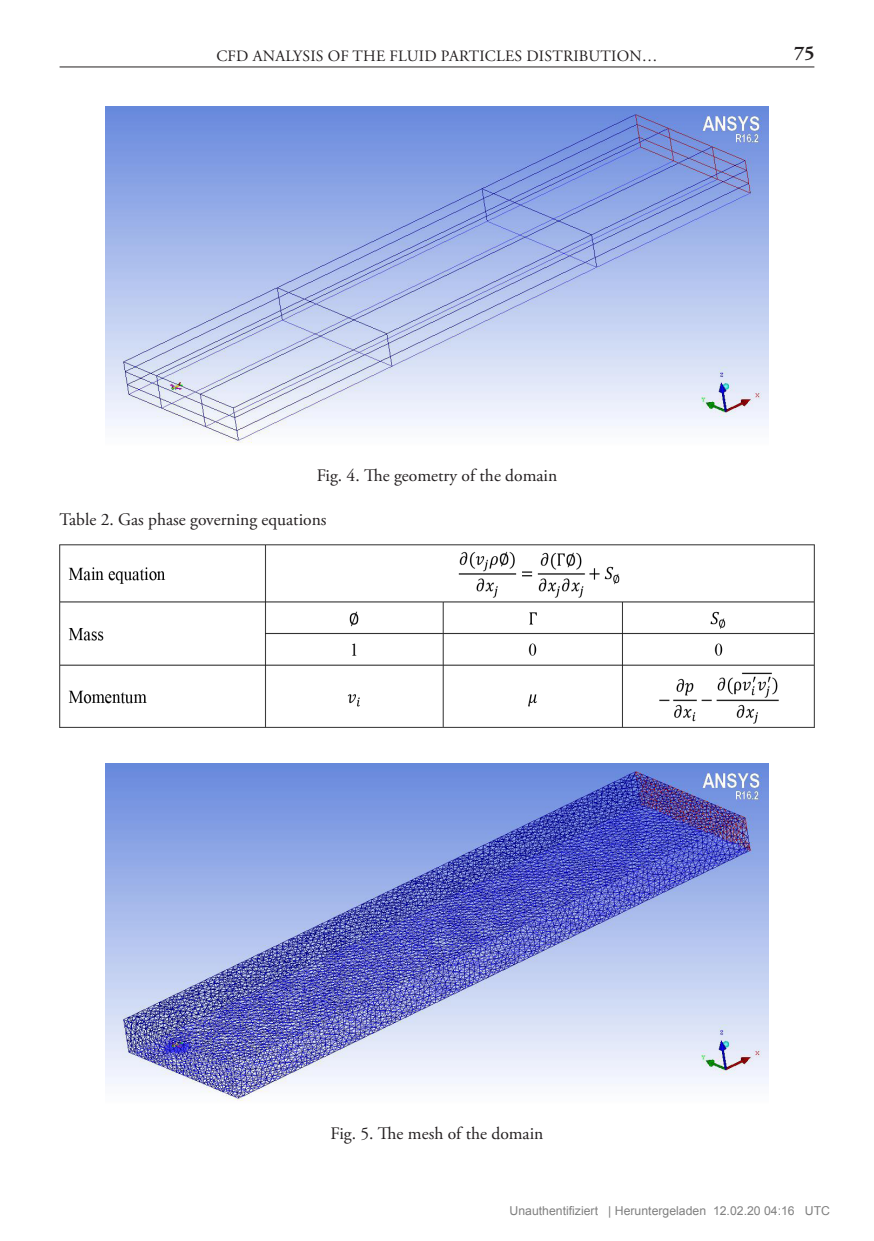
<style>
.page{position:relative;width:874px;height:1241px;background:#fff}
.page>*{position:absolute;margin:0;border:0;box-sizing:border-box;transform-origin:0 0}
.t1{font:700 19.25px "Adobe Garamond Pro";color:#231f20}
.Ilustracje{font:17.5px "Adobe Garamond Pro";color:#231f20}
.t2{font:15.75px "Adobe Garamond Pro";letter-spacing:.015em;color:#231f20}
.t3{font:12.25px "Arial";color:#808080}
</style>
<div class="page">
<hr style="left:60px;top:66px;width:754px;height:1px;background:#231f20">
<img style="left:105px;top:106px;width:663px;height:337px">
<img style="left:60px;top:544px;width:754px;height:183px">
<img style="left:105px;top:763px;width:663px;height:338px">
<p class="t2" style="left:216px;top:47px;width:442px">CFD ANALYSIS OF THE FLUID PARTICLES DISTRIBUTION…</p>
<p class="t1" style="left:794px;top:41px;width:22px">75</p>
<p class="Ilustracje" style="left:316px;top:465px;width:242px">Fig. 4. The geometry of the domain</p>
<p class="Ilustracje" style="left:60px;top:509px;width:268px">Table 2. Gas phase governing equations</p>
<p class="Ilustracje" style="left:330px;top:1122px;width:214px">Fig. 5. The mesh of the domain</p>
<p class="t3" style="left:509px;top:1205px;width:322px">Unauthentifiziert | Heruntergeladen 12.02.20 04:16 UTC</p>
</div>
